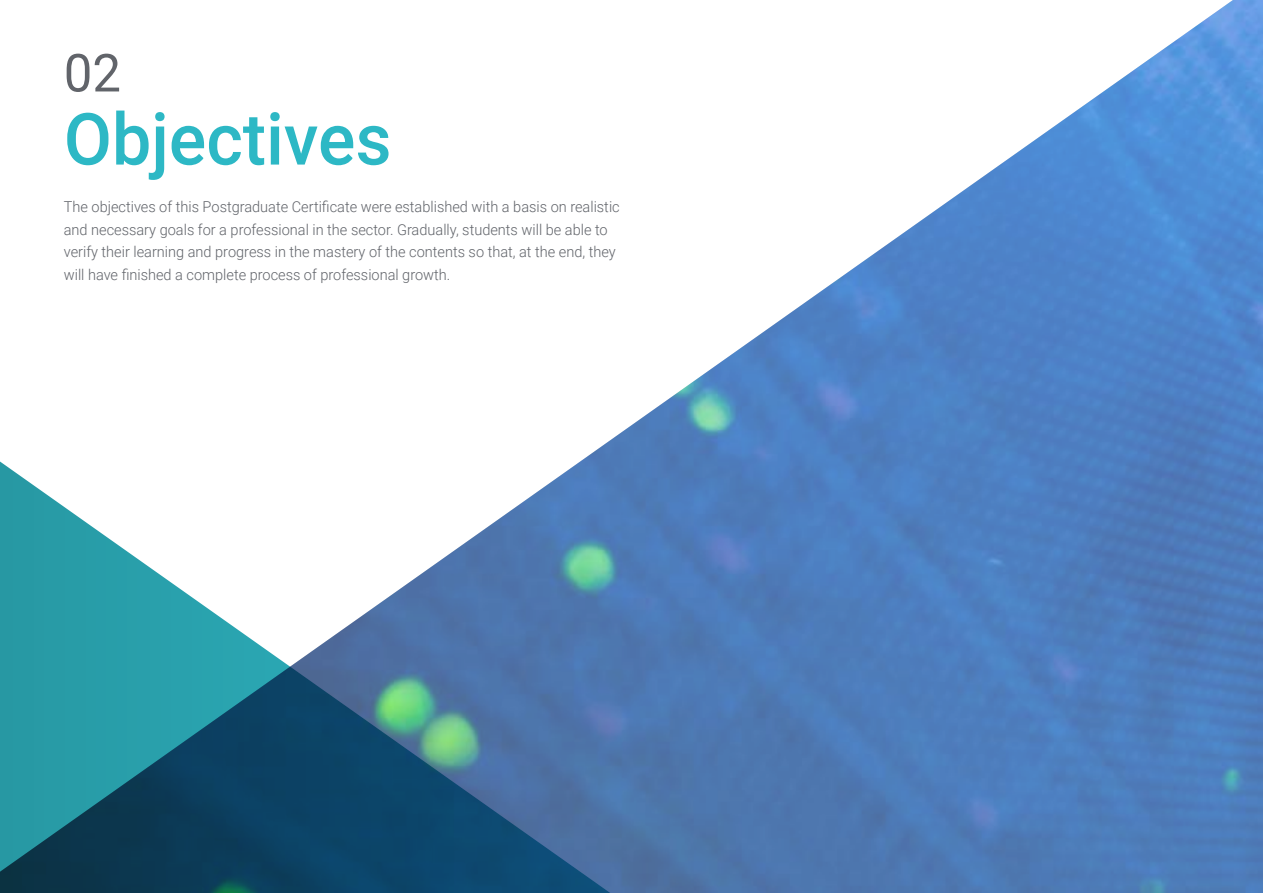
<style>
.page{position:relative;width:1263px;height:893px;background:#fff}
.page>*{position:absolute;margin:0;border:0;box-sizing:border-box;transform-origin:0 0}
.t1{font:500 72px "Roboto";color:#2db8c5}
.t2{font:52.5px "Roboto";color:#61646a}
.t3{font:300 15px/22.5px "Roboto";color:#61646a}
</style>
<div class="page">
<img style="left:602px;top:0;width:661px;height:893px">
<svg style="left:0;top:446px;width:640px;height:447px"></svg>
<h2 class="t2" style="left:64px;top:36px;width:59px">02</h2>
<h1 class="t1" style="left:64px;top:89px;width:329px">Objectives</h1>
<p class="t3" style="left:64px;top:195px;width:557px">The objectives of this Postgraduate Certificate were established with a basis on realistic and necessary goals for a professional in the sector. Gradually, students will be able to verify their learning and progress in the mastery of the contents so that, at the end, they will have finished a complete process of professional growth.</p>
</div>
